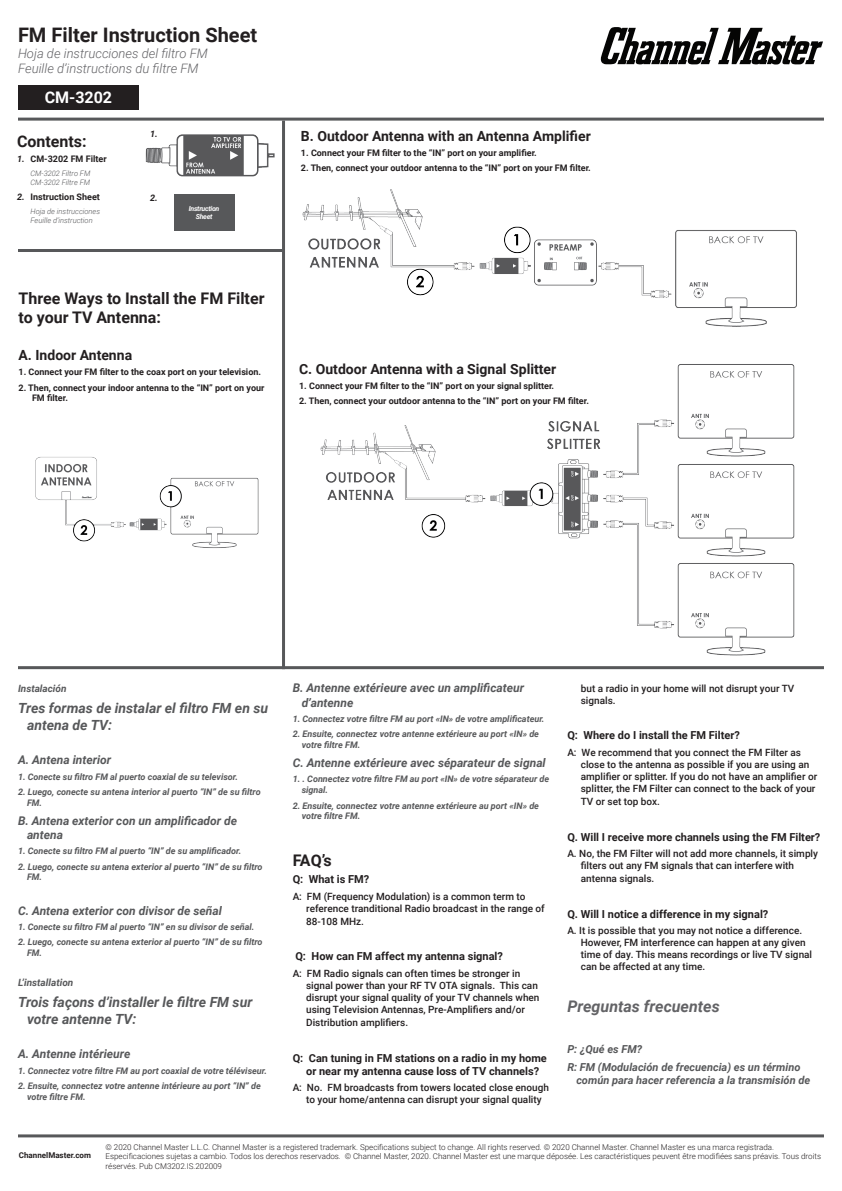
<style>
.page{position:relative;width:842px;height:1191px;background:#fff}
.page>*{position:absolute;margin:0;border:0;box-sizing:border-box;transform-origin:0 0}
.t1{font:700 20px "Roboto";color:#231f20}
.Big_headers{font:700 16px/19.2px "Roboto";color:#231f20}
.SPanish_numbers{font:italic 700 16px "Roboto";color:#636366}
.t2{font:700 16px "Roboto";color:#fff}
.SPanish_numbers-2{font:italic 700 14px/16.8px "Roboto";color:#57585a}
.Eng_Numbers{font:700 14px "Roboto";color:#231f20}
.t3{font:italic 300 13px "Roboto";color:#636366}
.SPanish_numbers-3{font:italic 700 12px/14.4px "Roboto";color:#57585a}
.Eng_Numbers-2{font:700 11px/13.2px "Roboto";color:#231f20;text-align:center}
.SPanish_numbers-4{font:italic 700 11px/13.2px "Roboto";color:#57585a}
.Eng_Numbers-3{font:500 10px/12px "Roboto";color:#231f20}
.SPanish_numbers-5{font:italic 700 10px "Roboto";color:#57585a}
.SPanish_numbers-6{font:italic 700 9px/10.8px "Roboto";color:#57585a}
.Eng_Numbers-4{font:700 9px/10.8px "Roboto";color:#231f20}
.Eng_Numbers-5{font:italic 700 9px "Roboto";color:#231f20}
.t4{font:300 8px/9.6px "Roboto";color:#231f20}
.t5{font:700 8px "Roboto";color:#231f20}
.SPanish_numbers-7{font:italic 300 7.5px/9px "Roboto";color:#57585a}
.Headers{font:italic 700 7px "Roboto";letter-spacing:-.04em;color:#fff}
.s1{font-style:italic}
</style>
<div class="page">
<hr style="left:282px;top:121px;width:3px;height:548px;background:#57585a">
<hr style="left:18px;top:666px;width:806px;height:3px;background:#57585a">
<hr style="left:18px;top:118px;width:806px;height:3px;background:#57585a">
<hr style="left:18px;top:1134px;width:806px;height:3px;background:#57585a">
<hr style="left:18px;top:249px;width:264px;height:3px;background:#57585a">
<img style="left:35px;top:457px;width:224px;height:91px">
<img style="left:302px;top:189px;width:495px;height:138px">
<img style="left:320px;top:364px;width:475px;height:292px">
<svg style="left:601px;top:27px;width:222px;height:38px"></svg>
<div style="left:174px;top:194px;width:61px;height:36px;background:#57585a"></div>
<img style="left:139px;top:117px;width:151px;height:60px">
<div style="left:18px;top:85px;width:121px;height:25px;background:#231f20"></div>
<p class="t1" style="left:18px;top:21px;width:241px">FM Filter Instruction Sheet</p>
<p class="t3" style="left:18px;top:44px;width:191px">Hoja de instrucciones del filtro FM</p>
<p class="t3" style="left:18px;top:59px;width:182px">Feuille d’instructions du filtre FM</p>
<p class="t2" style="left:45px;top:87px;width:69px">CM-3202</p>
<p class="Big_headers" style="left:17px;top:131px;width:71px">Contents:</p>
<p class="Eng_Numbers-4" style="left:17px;top:153px;width:91px"><span class="s1">1.</span> CM-3202 FM Filter</p>
<p class="SPanish_numbers-7" style="left:31px;top:168px;width:61px">CM-3202 Filtro FM<br>CM-3202 Filtre FM</p>
<p class="Eng_Numbers-4" style="left:17px;top:191px;width:84px"><span class="s1">2.</span> Instruction Sheet</p>
<p class="SPanish_numbers-7" style="left:31px;top:206px;width:71px">Hoja de instrucciones<br>Feuille d’instruction</p>
<p class="Eng_Numbers-5" style="left:150px;top:127px;width:9px">1.</p>
<p class="Eng_Numbers-5" style="left:150px;top:191px;width:9px">2.</p>
<p class="Headers" style="left:189px;top:203px;width:32px">Instruction</p>
<p class="Headers" style="left:196px;top:212px;width:18px">Sheet</p>
<p class="Big_headers" style="left:19px;top:288px;width:247px">Three Ways to Install the FM Filter to your TV Antenna:</p>
<p class="Eng_Numbers" style="left:19px;top:345px;width:115px">A. Indoor Antenna</p>
<p class="Eng_Numbers-4" style="left:19px;top:366px;width:244px">1. Connect your FM filter to the coax port on your television.</p>
<p class="Eng_Numbers-4" style="left:32px;top:381px;width:234px;text-indent:-14px">2. Then, connect your indoor antenna to the “IN” port on your<br>FM filter.</p>
<p class="Eng_Numbers" style="left:301px;top:126px;width:291px">B. Outdoor Antenna with an Antenna Amplifier</p>
<p class="Eng_Numbers-4" style="left:301px;top:147px;width:237px">1. Connect your FM filter to the “IN” port on your amplifier.</p>
<p class="Eng_Numbers-4" style="left:301px;top:162px;width:291px">2. Then, connect your outdoor antenna to the “IN” port on your FM filter.</p>
<p class="Eng_Numbers" style="left:299px;top:359px;width:259px">C. Outdoor Antenna with a Signal Splitter</p>
<p class="Eng_Numbers-4" style="left:299px;top:380px;width:257px">1. Connect your FM filter to the “IN” port on your signal splitter.</p>
<p class="Eng_Numbers-4" style="left:299px;top:395px;width:291px">2. Then, connect your outdoor antenna to the “IN” port on your FM filter.</p>
<p class="SPanish_numbers-5" style="left:18px;top:681px;width:50px">Instalación</p>
<p class="SPanish_numbers-2" style="left:27px;top:699px;width:243px;text-indent:-9px">Tres formas de instalar el filtro FM en su antena de TV:</p>
<p class="SPanish_numbers-3" style="left:18px;top:752px;width:95px">A. Antena interior</p>
<p class="SPanish_numbers-6" style="left:18px;top:770px;width:221px">1. Conecte su filtro FM al puerto coaxial de su televisor.</p>
<p class="SPanish_numbers-6" style="left:27px;top:786px;width:235px;text-indent:-9px">2. Luego, conecte su antena interior al puerto “IN” de su filtro<br>FM.</p>
<p class="SPanish_numbers-3" style="left:27px;top:812px;width:212px;text-indent:-9px">B. Antena exterior con un amplificador de antena</p>
<p class="SPanish_numbers-6" style="left:18px;top:845px;width:225px">1. Conecte su filtro FM al puerto “IN” de su amplificador.</p>
<p class="SPanish_numbers-6" style="left:27px;top:860px;width:237px;text-indent:-9px">2. Luego, conecte su antena exterior al puerto “IN” de su filtro<br>FM.</p>
<p class="SPanish_numbers-3" style="left:18px;top:902px;width:205px">C. Antena exterior con divisor de señal</p>
<p class="SPanish_numbers-6" style="left:18px;top:921px;width:238px">1. Conecte su filtro FM al puerto “IN” en su divisor de señal.</p>
<p class="SPanish_numbers-6" style="left:27px;top:936px;width:237px;text-indent:-9px">2. Luego, conecte su antena exterior al puerto “IN” de su filtro<br>FM.</p>
<p class="SPanish_numbers-5" style="left:18px;top:975px;width:57px">L’installation</p>
<p class="SPanish_numbers-2" style="left:27px;top:993px;width:227px;text-indent:-9px">Trois façons d’installer le filtre FM sur votre antenne TV:</p>
<p class="SPanish_numbers-3" style="left:18px;top:1046px;width:114px">A. Antenne intérieure</p>
<p class="SPanish_numbers-6" style="left:18px;top:1064px;width:250px">1. Connectez votre filtre FM au port coaxial de votre téléviseur.</p>
<p class="SPanish_numbers-6" style="left:27px;top:1080px;width:235px;text-indent:-9px">2. Ensuite, connectez votre antenne intérieure au port “IN” de votre filtre FM.</p>
<p class="SPanish_numbers-3" style="left:302px;top:680px;width:224px;text-indent:-9px">B. Antenne extérieure avec un amplificateur d’antenne</p>
<p class="SPanish_numbers-6" style="left:293px;top:713px;width:253px">1. Connectez votre filtre FM au port «IN» de votre amplificateur.</p>
<p class="SPanish_numbers-6" style="left:302px;top:728px;width:239px;text-indent:-9px">2. Ensuite, connectez votre antenne extérieure au port «IN» de votre filtre FM.</p>
<p class="SPanish_numbers-3" style="left:293px;top:755px;width:255px">C. Antenne extérieure avec séparateur de signal</p>
<p class="SPanish_numbers-6" style="left:302px;top:773px;width:249px;text-indent:-9px">1. . Connectez votre filtre FM au port «IN» de votre séparateur de signal.</p>
<p class="SPanish_numbers-6" style="left:302px;top:799px;width:239px;text-indent:-9px">2. Ensuite, connectez votre antenne extérieure au port «IN» de votre filtre FM.</p>
<p class="Big_headers" style="left:293px;top:849px;width:41px">FAQ’s</p>
<p class="Eng_Numbers-2" style="left:293px;top:872px;width:78px">Q: What is FM?</p>
<p class="Eng_Numbers-3" style="left:306px;top:890px;width:240px;text-indent:-14px">A: FM (Frequency Modulation) is a common term to reference tranditional Radio broadcast in the range of</p>
<p class="Eng_Numbers-3" style="left:306px;top:915px;width:59px">88-108 MHz.</p>
<p class="Eng_Numbers-2" style="left:295px;top:949px;width:209px">Q: How can FM affect my antenna signal?</p>
<p class="Eng_Numbers-3" style="left:306px;top:967px;width:235px;text-indent:-14px">A: FM Radio signals can often times be stronger in signal power than your RF TV OTA signals. This can disrupt your signal quality of your TV channels when using Television Antennas, Pre-Amplifiers and/or</p>
<p class="Eng_Numbers-3" style="left:306px;top:1016px;width:103px">Distribution amplifiers.</p>
<p class="Eng_Numbers-2" style="left:293px;top:1050px;width:256px">Q: Can tuning in FM stations on a radio in my home or near my antenna cause loss of TV channels?</p>
<p class="Eng_Numbers-3" style="left:306px;top:1081px;width:244px;text-indent:-14px">A: No. FM broadcasts from towers located close enough to your home/antenna can disrupt your signal quality</p>
<p class="Eng_Numbers-3" style="left:581px;top:682px;width:215px">but a radio in your home will not disrupt your TV signals.</p>
<p class="Eng_Numbers-2" style="left:567px;top:728px;width:174px">Q: Where do I install the FM Filter?</p>
<p class="Eng_Numbers-3" style="left:581px;top:746px;width:238px;text-indent:-14px">A: We recommend that you connect the FM Filter as close to the antenna as possible if you are using an amplifier or splitter. If you do not have an amplifier or splitter, the FM Filter can connect to the back of your</p>
<p class="Eng_Numbers-3" style="left:581px;top:795px;width:81px">TV or set top box.</p>
<p class="Eng_Numbers-2" style="left:567px;top:829px;width:255px">Q. Will I receive more channels using the FM Filter?</p>
<p class="Eng_Numbers-3" style="left:581px;top:847px;width:239px;text-indent:-14px">A. No, the FM Filter will not add more channels, it simply filters out any FM signals that can interfere with</p>
<p class="Eng_Numbers-3" style="left:581px;top:872px;width:75px">antenna signals.</p>
<p class="Eng_Numbers-2" style="left:567px;top:906px;width:203px">Q. Will I notice a difference in my signal?</p>
<p class="Eng_Numbers-3" style="left:581px;top:924px;width:233px;text-indent:-14px">A. It is possible that you may not notice a difference.<br>However, FM interference can happen at any given time of day. This means recordings or live TV signal can be affected at any time.</p>
<p class="SPanish_numbers" style="left:567px;top:994px;width:154px">Preguntas frecuentes</p>
<p class="SPanish_numbers-4" style="left:567px;top:1042px;width:76px">P: ¿Qué es FM?</p>
<p class="SPanish_numbers-4" style="left:576px;top:1059px;width:235px;text-indent:-9px">R: FM (Modulación de frecuencia) es un término común para hacer referencia a la transmisión de</p>
<p class="t5" style="left:19px;top:1150px;width:74px">ChannelMaster.com</p>
<p class="t4" style="left:106px;top:1141px;width:717px">© 2020 Channel Master L.L.C. Channel Master is a registered trademark. Specifications subject to change. All rights reserved. © 2020 Channel Master. Channel Master es una marca registrada.<br>Especificaciones sujetas a cambio. Todos los derechos reservados. © Channel Master, 2020. Channel Master est une marque déposée. Les caractéristiques peuvent être modifiées sans préavis. Tous droits réservés. Pub CM3202.IS.202009</p>
</div>
